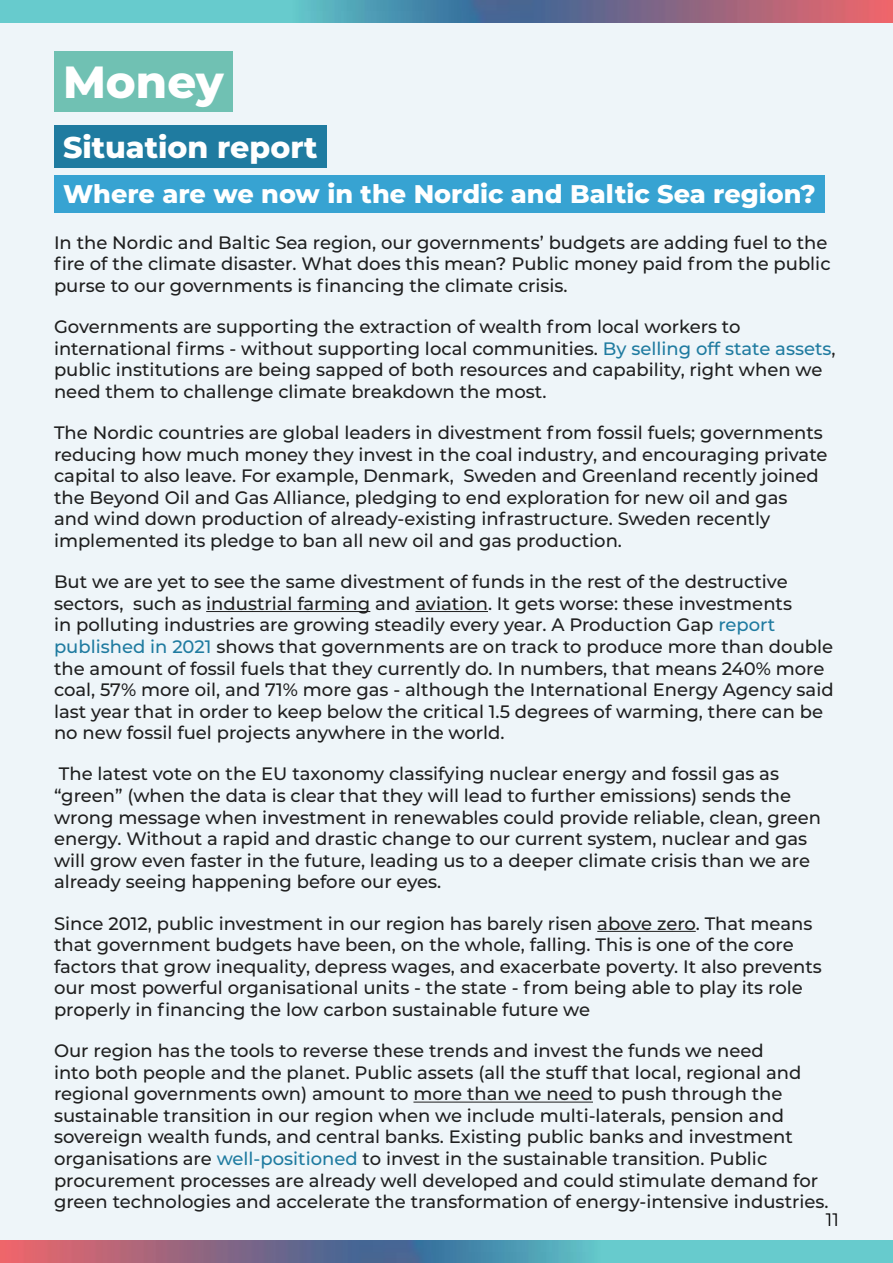
<style>
.page{position:relative;width:893px;height:1263px;background:#eef5f9}
.page>*{position:absolute;margin:0;border:0;box-sizing:border-box;transform-origin:0 0}
.t1{font:800 45px "Montserrat";color:#fff}
.t2{font:800 30px "Montserrat";color:#fff}
.t3{font:800 25.5px "Montserrat";color:#fff}
.t4{font:500 18px/21.6px "Montserrat";color:#1f1f1f}
.t5{font:18px "Montserrat";color:#000}
.s1{color:#1f7ba0}
</style>
<div class="page">
<img style="left:0;top:0;width:893px;height:22px">
<img style="left:0;top:1240px;width:893px;height:23px">
<div style="left:54px;top:51px;width:179px;height:61px;background:#70c1b3"></div>
<div style="left:54px;top:126px;width:273px;height:42px;background:#1f7ba0"></div>
<div style="left:54px;top:175px;width:770px;height:38px;background:#37a3d2"></div>
<hr style="left:206px;top:611px;width:164px;height:1px;background:#1f1f1f">
<hr style="left:415px;top:611px;width:73px;height:1px;background:#1f1f1f">
<hr style="left:597px;top:931px;width:99px;height:1px;background:#1f1f1f">
<hr style="left:413px;top:1102px;width:180px;height:1px;background:#1f1f1f">
<h1 class="t1" style="left:63px;top:52px;width:162px">Money</h1>
<h2 class="t2" style="left:63px;top:127px;width:256px">Situation report</h2>
<h3 class="t3" style="left:63px;top:177px;width:754px">Where are we now in the Nordic and Baltic Sea region?</h3>
<p class="t4" style="left:54px;top:231px;width:778px">In the Nordic and Baltic Sea region, our governments’ budgets are adding fuel to the fire of the climate disaster. What does this mean? Public money paid from the public purse to our governments is financing the climate crisis.</p>
<p class="t4" style="left:54px;top:315px;width:783px">Governments are supporting the extraction of wealth from local workers to international firms - without supporting local communities. <span class="s1">By selling off state assets</span>, public institutions are being sapped of both resources and capability, right when we need them to challenge climate breakdown the most.</p>
<p class="t4" style="left:54px;top:421px;width:775px">The Nordic countries are global leaders in divestment from fossil fuels; governments reducing how much money they invest in the coal industry, and encouraging private capital to also leave. For example, Denmark, Sweden and Greenland recently joined the Beyond Oil and Gas Alliance, pledging to end exploration for new oil and gas<br>and wind down production of already-existing infrastructure. Sweden recently implemented its pledge to ban all new oil and gas production.</p>
<p class="t4" style="left:54px;top:570px;width:781px">But we are yet to see the same divestment of funds in the rest of the destructive sectors, such as industrial farming and aviation. It gets worse: these investments<br>in polluting industries are growing steadily every year. A Production Gap <span class="s1">report published in 2021</span> shows that governments are on track to produce more than double the amount of fossil fuels that they currently do. In numbers, that means 240% more coal, 57% more oil, and 71% more gas - although the International Energy Agency said last year that in order to keep below the critical 1.5 degrees of warming, there can be no new fossil fuel projects anywhere in the world.</p>
<p class="t4" style="left:54px;top:762px;width:769px">The latest vote on the EU taxonomy classifying nuclear energy and fossil gas as “green” (when the data is clear that they will lead to further emissions) sends the wrong message when investment in renewables could provide reliable, clean, green energy. Without a rapid and drastic change to our current system, nuclear and gas will grow even faster in the future, leading us to a deeper climate crisis than we are already seeing happening before our eyes.</p>
<p class="t4" style="left:54px;top:912px;width:769px">Since 2012, public investment in our region has barely risen above zero. That means that government budgets have been, on the whole, falling. This is one of the core factors that grow inequality, depress wages, and exacerbate poverty. It also prevents our most powerful organisational units - the state - from being able to play its role properly in financing the low carbon sustainable future we</p>
<p class="t4" style="left:54px;top:1039px;width:776px">Our region has the tools to reverse these trends and invest the funds we need<br>into both people and the planet. Public assets (all the stuff that local, regional and regional governments own) amount to more than we need to push through the sustainable transition in our region when we include multi-laterals, pension and sovereign wealth funds, and central banks. Existing public banks and investment organisations are <span class="s1">well-positioned</span> to invest in the sustainable transition. Public procurement processes are already well developed and could stimulate demand for green technologies and accelerate the transformation of energy-intensive industries.</p>
<p class="t5" style="left:826px;top:1208px;width:14px">11</p>
</div>
